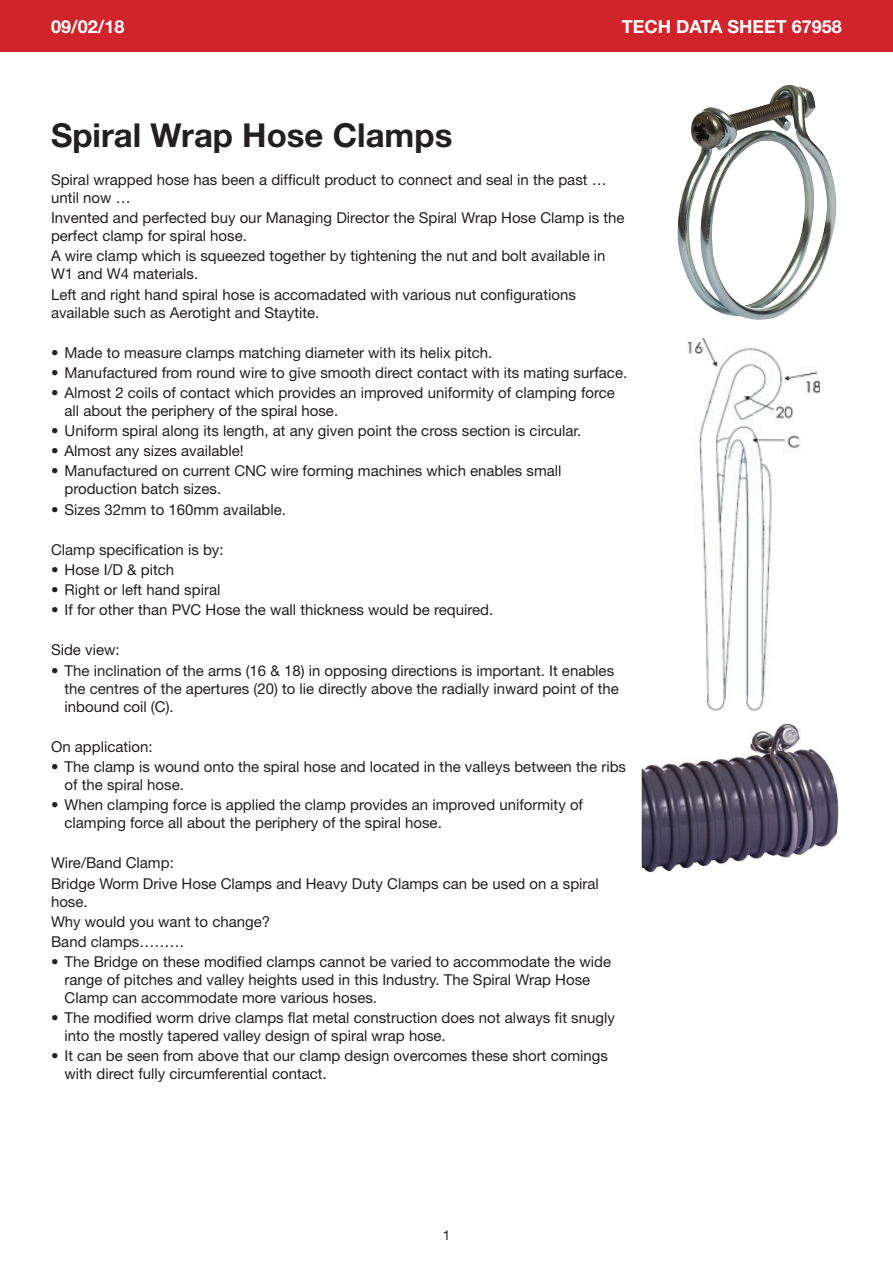
<style>
.page{position:relative;width:893px;height:1263px;background:#fff}
.page>*{position:absolute;margin:0;border:0;box-sizing:border-box;transform-origin:0 0}
.t1{font:700 33px "Helvetica Neue";color:#231f20}
.t2{font:700 18px "Helvetica Neue";color:#fff}
.t3{font:15px/18px "Helvetica Neue";color:#231f20}
.t4{font:13.5px "Helvetica Neue";color:#231f20}
</style>
<div class="page">
<img style="left:642px;top:723px;width:197px;height:150px">
<div style="left:0;top:0;width:893px;height:51px;background:#d1232a"></div>
<img style="left:677px;top:85px;width:160px;height:235px">
<img style="left:687px;top:338px;width:133px;height:373px">
<p class="t2" style="left:51px;top:15px;width:75px">09/02/18</p>
<p class="t2" style="left:622px;top:15px;width:222px">TECH DATA SHEET 67958</p>
<h1 class="t1" style="left:51px;top:114px;width:403px">Spiral Wrap Hose Clamps</h1>
<p class="t3" style="left:51px;top:171px;width:557px">Spiral wrapped hose has been a difficult product to connect and seal in the past … until now …</p>
<p class="t3" style="left:51px;top:209px;width:575px">Invented and perfected buy our Managing Director the Spiral Wrap Hose Clamp is the perfect clamp for spiral hose.</p>
<p class="t3" style="left:51px;top:247px;width:556px">A wire clamp which is squeezed together by tightening the nut and bolt available in<br>W1 and W4 materials.</p>
<p class="t3" style="left:51px;top:285px;width:526px">Left and right hand spiral hose is accomadated with various nut configurations available such as Aerotight and Staytite.</p>
<p class="t3" style="left:51px;top:343px;width:443px">• Made to measure clamps matching diameter with its helix pitch.</p>
<p class="t3" style="left:51px;top:363px;width:578px">• Manufactured from round wire to give smooth direct contact with its mating surface.</p>
<p class="t3" style="left:65px;top:383px;width:552px;text-indent:-14px">• Almost 2 coils of contact which provides an improved uniformity of clamping force all about the periphery of the spiral hose.</p>
<p class="t3" style="left:51px;top:422px;width:532px">• Uniform spiral along its length, at any given point the cross section is circular.</p>
<p class="t3" style="left:51px;top:442px;width:194px">• Almost any sizes available!</p>
<p class="t3" style="left:65px;top:462px;width:499px;text-indent:-14px">• Manufactured on current CNC wire forming machines which enables small production batch sizes.</p>
<p class="t3" style="left:51px;top:500px;width:236px">• Sizes 32mm to 160mm available.</p>
<p class="t3" style="left:51px;top:540px;width:174px">Clamp specification is by:</p>
<p class="t3" style="left:51px;top:560px;width:125px">• Hose I/D &amp; pitch</p>
<p class="t3" style="left:51px;top:580px;width:171px">• Right or left hand spiral</p>
<p class="t3" style="left:51px;top:601px;width:444px">• If for other than PVC Hose the wall thickness would be required.</p>
<p class="t3" style="left:51px;top:641px;width:70px">Side view:</p>
<p class="t3" style="left:65px;top:661px;width:556px;text-indent:-14px">• The inclination of the arms (16 &amp; 18) in opposing directions is important. It enables the centres of the apertures (20) to lie directly above the radially inward point of the inbound coil (C).</p>
<p class="t3" style="left:51px;top:737px;width:103px">On application:</p>
<p class="t3" style="left:65px;top:757px;width:563px;text-indent:-14px">• The clamp is wound onto the spiral hose and located in the valleys between the ribs of the spiral hose.</p>
<p class="t3" style="left:65px;top:795px;width:520px;text-indent:-14px">• When clamping force is applied the clamp provides an improved uniformity of clamping force all about the periphery of the spiral hose.</p>
<p class="t3" style="left:51px;top:853px;width:549px;line-height:20.1px">Wire/Band Clamp:<br>Bridge Worm Drive Hose Clamps and Heavy Duty Clamps can be used on a spiral</p>
<p class="t3" style="left:51px;top:891px;width:221px;line-height:20.1px">hose.<br>Why would you want to change?<br>Band clamps………</p>
<p class="t3" style="left:65px;top:952px;width:548px;text-indent:-14px">• The Bridge on these modified clamps cannot be varied to accommodate the wide range of pitches and valley heights used in this Industry. The Spiral Wrap Hose<br>Clamp can accommodate more various hoses.</p>
<p class="t3" style="left:65px;top:1008px;width:552px;text-indent:-14px">• The modified worm drive clamps flat metal construction does not always fit snugly into the mostly tapered valley design of spiral wrap hose.</p>
<p class="t3" style="left:65px;top:1047px;width:545px;text-indent:-14px">• It can be seen from above that our clamp design overcomes these short comings with direct fully circumferential contact.</p>
<p class="t4" style="left:443px;top:1227px;width:9px">1</p>
</div>
